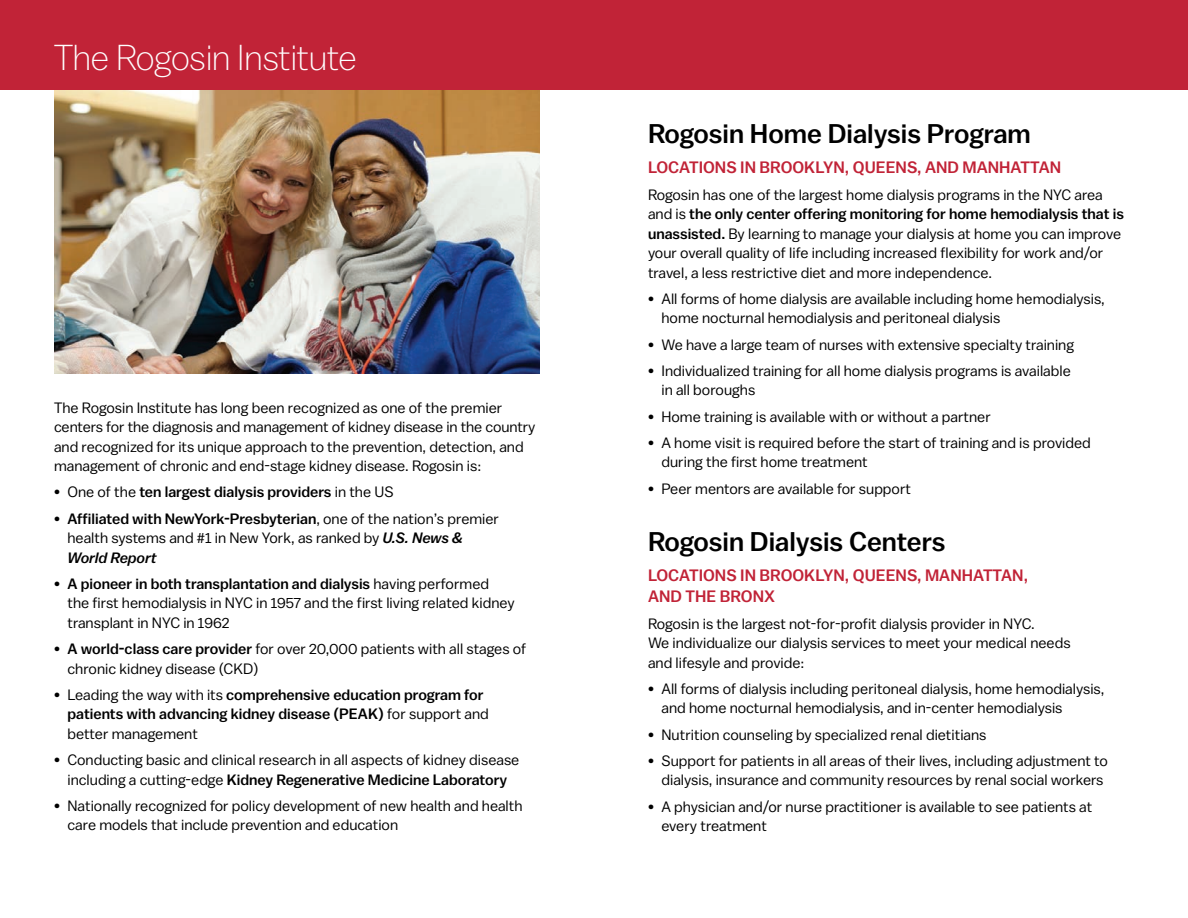
<style>
.page{position:relative;width:1188px;height:918px;background:#fff}
.page>*{position:absolute;margin:0;border:0;box-sizing:border-box;transform-origin:0 0}
.t1{font:300 36px "Balto";color:#fff}
.t2{font:500 27px "Balto";color:#000}
.t3{font:500 16.5px/21px "Balto";color:#c12337}
.t4{font:15px/19.5px "Balto";color:#000}
.t5{font:500 15px/19.5px "Balto";color:#000}
.s1{font-weight:400}
.s2{font-weight:500}
.s3{font-weight:500;font-style:italic}
</style>
<div class="page">
<div style="left:0;top:0;width:1188px;height:90px;background:#c12337"></div>
<img style="left:54px;top:90px;width:486px;height:284px">
<h1 class="t1" style="left:54px;top:36px;width:304px">The Rogosin Institute</h1>
<p class="t4" style="left:54px;top:397px;width:483px">The Rogosin Institute has long been recognized as one of the premier centers for the diagnosis and management of kidney disease in the country and recognized for its unique approach to the prevention, detection, and management of chronic and end-stage kidney disease. Rogosin is:</p>
<p class="t5" style="left:54px;top:482px;width:341px"><span class="s1">• One of the</span> ten largest dialysis providers <span class="s1">in the US</span></p>
<p class="t4" style="left:68px;top:508px;width:433px;text-indent:-14px">• <span class="s2">Affiliated with NewYork-Presbyterian</span>, one of the nation’s premier health systems and #1 in New York, as ranked by <span class="s3">U.S. News &amp;<br>World Report</span></p>
<p class="t4" style="left:68px;top:574px;width:449px;text-indent:-14px">• <span class="s2">A pioneer in both transplantation and dialysis</span> having performed the first hemodialysis in NYC in 1957 and the first living related kidney transplant in NYC in 1962</p>
<p class="t4" style="left:68px;top:639px;width:460px;text-indent:-14px">• <span class="s2">A world-class care provider</span> for over 20,000 patients with all stages of chronic kidney disease (CKD)</p>
<p class="t5" style="left:68px;top:685px;width:423px;text-indent:-14px"><span class="s1">• Leading the way with its</span> comprehensive education program for patients with advancing kidney disease (PEAK) <span class="s1">for support and better management</span></p>
<p class="t4" style="left:54px;top:750px;width:467px;text-align:center">• Conducting basic and clinical research in all aspects of kidney disease including a cutting-edge <span class="s2">Kidney Regenerative Medicine Laboratory</span></p>
<p class="t4" style="left:68px;top:796px;width:457px;text-indent:-14px">• Nationally recognized for policy development of new health and health care models that include prevention and education</p>
<h2 class="t2" style="left:648px;top:118px;width:384px">Rogosin Home Dialysis Program</h2>
<p class="t3" style="left:648px;top:157px;width:415px">LOCATIONS IN BROOKLYN, QUEENS, AND MANHATTAN</p>
<p class="t4" style="left:648px;top:184px;width:478px">Rogosin has one of the largest home dialysis programs in the NYC area and is <span class="s2">the only center offering monitoring for home hemodialysis that is unassisted.</span> By learning to manage your dialysis at home you can improve your overall quality of life including increased flexibility for work and/or travel, a less restrictive diet and more independence.</p>
<p class="t4" style="left:662px;top:289px;width:445px;text-indent:-14px">• All forms of home dialysis are available including home hemodialysis, home nocturnal hemodialysis and peritoneal dialysis</p>
<p class="t4" style="left:648px;top:334px;width:428px">• We have a large team of nurses with extensive specialty training</p>
<p class="t4" style="left:662px;top:361px;width:411px;text-indent:-14px">• Individualized training for all home dialysis programs is available in all boroughs</p>
<p class="t4" style="left:648px;top:406px;width:344px">• Home training is available with or without a partner</p>
<p class="t4" style="left:662px;top:433px;width:431px;text-indent:-14px">• A home visit is required before the start of training and is provided during the first home treatment</p>
<p class="t4" style="left:648px;top:478px;width:265px">• Peer mentors are available for support</p>
<h2 class="t2" style="left:648px;top:526px;width:299px">Rogosin Dialysis Centers</h2>
<p class="t3" style="left:648px;top:565px;width:382px">LOCATIONS IN BROOKLYN, QUEENS, MANHATTAN,<br>AND THE BRONX</p>
<p class="t4" style="left:648px;top:613px;width:424px">Rogosin is the largest not-for-profit dialysis provider in NYC.<br>We individualize our dialysis services to meet your medical needs and lifesyle and provide:</p>
<p class="t4" style="left:662px;top:679px;width:444px;text-indent:-14px">• All forms of dialysis including peritoneal dialysis, home hemodialysis, and home nocturnal hemodialysis, and in-center hemodialysis</p>
<p class="t4" style="left:648px;top:724px;width:340px">• Nutrition counseling by specialized renal dietitians</p>
<p class="t4" style="left:648px;top:751px;width:461px;text-align:right">• Support for patients in all areas of their lives, including adjustment to dialysis, insurance and community resources by renal social workers</p>
<p class="t4" style="left:662px;top:796px;width:432px;text-indent:-14px">• A physician and/or nurse practitioner is available to see patients at every treatment</p>
</div>
